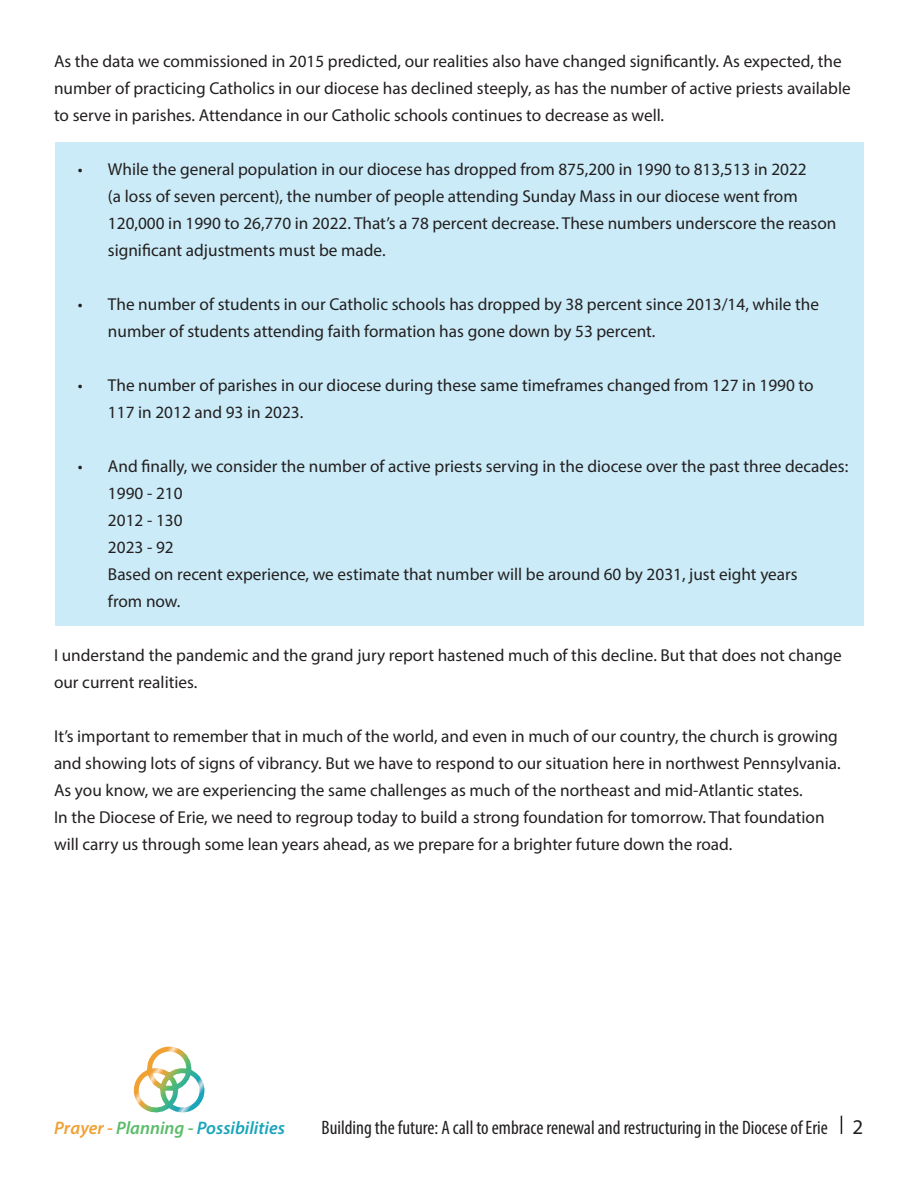
<style>
.page{position:relative;width:918px;height:1188px;background:#fff}
.page>*{position:absolute;margin:0;border:0;box-sizing:border-box;transform-origin:0 0}
.t1{font:condensed 19.5px "Myriad Pro";color:#231f20}
.t2{font:italic 600 18.15px "Myriad Pro";color:#1aa5ba}
.t3{font:17.25px/27px "Myriad Pro";color:#231f20}
.s1{color:#efa133}
.s2{color:#5abc69}
.s3{font-stretch:normal;font-size:21px}
</style>
<div class="page">
<div style="left:55px;top:143px;width:808px;height:483px;background:#caebf7"></div>
<svg style="left:133px;top:1046px;width:72px;height:67px"></svg>
<svg style="left:841px;top:1116px;width:1px;height:18px"></svg>
<p class="t3" style="left:54px;top:47px;width:798px">As the data we commissioned in 2015 predicted, our realities also have changed significantly. As expected, the number of practicing Catholics in our diocese has declined steeply, as has the number of active priests available to serve in parishes. Attendance in our Catholic schools continues to decrease as well.</p>
<p class="t3" style="left:108px;top:155px;width:730px;text-indent:-30px">• While the general population in our diocese has dropped from 875,200 in 1990 to 813,513 in 2022<br>(a loss of seven percent), the number of people attending Sunday Mass in our diocese went from 120,000 in 1990 to 26,770 in 2022. That’s a 78 percent decrease. These numbers underscore the reason significant adjustments must be made.</p>
<p class="t3" style="left:108px;top:290px;width:713px;text-indent:-30px">• The number of students in our Catholic schools has dropped by 38 percent since 2013/14, while the number of students attending faith formation has gone down by 53 percent.</p>
<p class="t3" style="left:108px;top:371px;width:707px;text-indent:-30px">• The number of parishes in our diocese during these same timeframes changed from 127 in 1990 to<br>117 in 2012 and 93 in 2023.</p>
<p class="t3" style="left:108px;top:452px;width:742px;text-indent:-30px">• And finally, we consider the number of active priests serving in the diocese over the past three decades:<br>1990 - 210<br>2012 - 130<br>2023 - 92<br>Based on recent experience, we estimate that number will be around 60 by 2031, just eight years<br>from now.</p>
<p class="t3" style="left:54px;top:641px;width:789px">I understand the pandemic and the grand jury report hastened much of this decline. But that does not change our current realities.</p>
<p class="t3" style="left:54px;top:722px;width:788px">It’s important to remember that in much of the world, and even in much of our country, the church is growing and showing lots of signs of vibrancy. But we have to respond to our situation here in northwest Pennsylvania.<br>As you know, we are experiencing the same challenges as much of the northeast and mid-Atlantic states.<br>In the Diocese of Erie, we need to regroup today to build a strong foundation for tomorrow. That foundation will carry us through some lean years ahead, as we prepare for a brighter future down the road.</p>
<p class="t2" style="left:54px;top:1116px;width:232px"><span class="s1">Prayer -</span> <span class="s2">Planning -</span> Possibilities</p>
<p class="t1" style="left:322px;top:1115px;width:543px">Building the future: A call to embrace renewal and restructuring in the Diocese of Erie <span class="s3">2</span></p>
</div>
